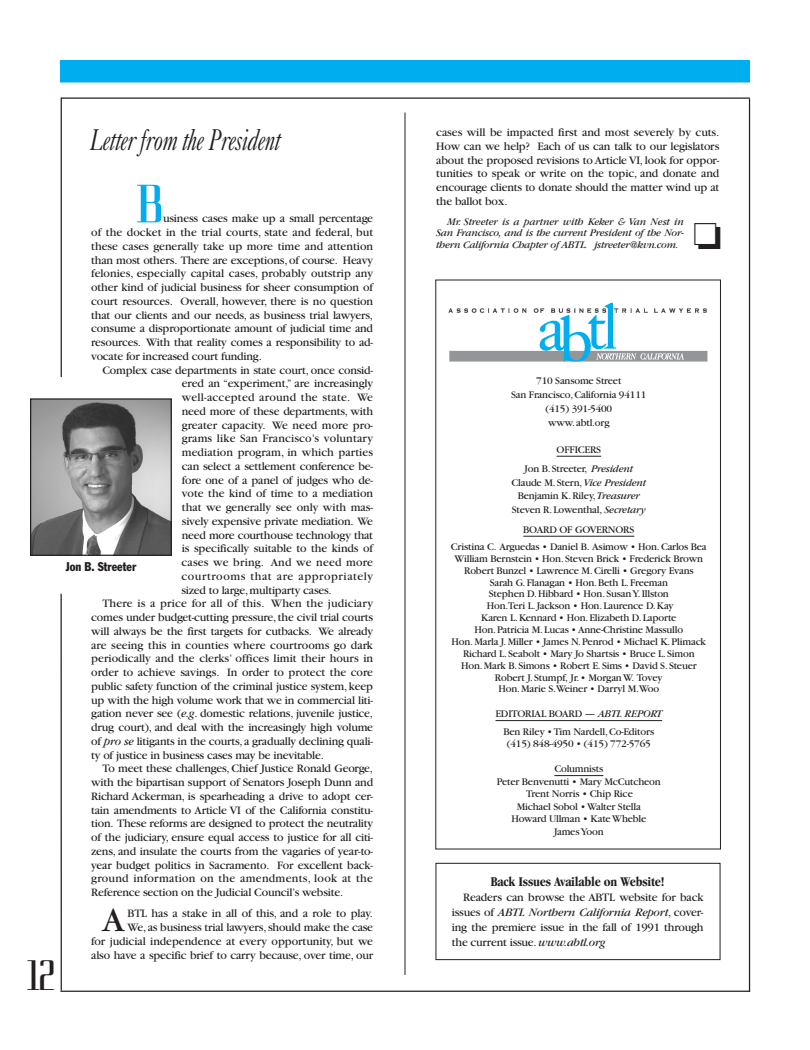
<style>
.page{position:relative;width:810px;height:1050px;background:#fff}
.page>*{position:absolute;margin:0;border:0;box-sizing:border-box;transform-origin:0 0}
.t1{font:500 53.75px "Eden";color:#00aeef}
.t2{font:500 42.5px "Eden";color:#231f20;scale:.95 1}
.t3{font:35.75px "Garamond";color:#231f20}
.t4{font:italic 30px "Caslon Five Forty";letter-spacing:-.015em;color:#231f20;scale:.7 1}
.t5{font:700 condensed 13.75px "Garamond";letter-spacing:-.015em;color:#231f20}
.t6{font:condensed 12.5px "Franklin Gothic";color:#231f20;scale:.95 1}
.t7{font:11.88px/13.8px "Garamond";letter-spacing:-.015em;color:#231f20;text-align:justify}
.t8{font:11.88px "Garamond";letter-spacing:.005em;color:#231f20}
.t9{font:11.88px "Garamond";letter-spacing:.02em;color:#231f20}
.t10{font:11.88px "Garamond";letter-spacing:.015em;color:#231f20}
.t11{font:11.88px "Garamond";letter-spacing:.01em;color:#231f20}
.t12{font:11.88px "Garamond";letter-spacing:.045em;color:#231f20}
.t13{font:10.62px/11.9px "Garamond";letter-spacing:-.015em;color:#231f20;text-align:center}
.t14{font:italic 10.62px/11.9px "Garamond";letter-spacing:-.015em;color:#231f20;text-align:justify}
.s1{font-style:italic}
</style>
<div class="page">
<div style="left:436px;top:280px;width:285px;height:569px;border:1px solid #231f20"></div>
<hr style="left:557px;top:456px;width:44px;height:1px;background:#231f20">
<hr style="left:523px;top:536px;width:111px;height:1px;background:#231f20">
<hr style="left:496px;top:720px;width:166px;height:1px;background:#231f20">
<hr style="left:554px;top:775px;width:49px;height:1px;background:#231f20">
<div style="left:60px;top:60px;width:690px;height:22px;background:#00aeef"></div>
<hr style="left:405px;top:112px;width:1px;height:863px;background:#231f20">
<div style="left:436px;top:863px;width:284px;height:97px;border:1px solid #231f20"></div>
<hr style="left:61px;top:98px;width:689px;height:1px;background:#231f20">
<hr style="left:60px;top:991px;width:689px;height:1px;background:#231f20">
<hr style="left:61px;top:594px;width:1px;height:397px;background:#231f20">
<hr style="left:749px;top:99px;width:1px;height:893px;background:#231f20">
<img style="left:32px;top:400px;width:138px;height:154px">
<div style="left:30px;top:398px;width:142px;height:158px;border:1px solid #231f20"></div>
<hr style="left:61px;top:98px;width:1px;height:279px;background:#231f20">
<img style="left:448px;top:302px;width:260px;height:60px">
<h2 class="t2" style="left:27px;top:960px;width:32px">12</h2>
<h3 class="t4" style="left:91px;top:129px;width:273px">Letter from the President</h3>
<p class="t7" style="left:436px;top:126px;width:285px">cases will be impacted first and most severely by cuts.<br>How can we help? Each of us can talk to our legislators about the proposed revisions to Article VI, look for oppor&shy;tunities to speak or write on the topic, and donate and encourage clients to donate should the matter wind up at the ballot box.</p>
<p class="t14" style="left:436px;top:216px;width:249px;text-indent:11px">Mr. Streeter is a partner with Keker &amp; Van Nest in San Francisco, and is the current President of the Nor&shy;thern California Chapter of ABTL. jstreeter@kvn.com.</p>
<h1 class="t1" style="left:136px;top:184px;width:29px">B</h1>
<p class="t7" style="left:91px;top:213px;width:283px;text-indent:72px">usiness cases make up a small percentage of the docket in the trial courts, state and federal, but these cases generally take up more time and attention than most others. There are exceptions, of course. Heavy felonies, especially capital cases, probably outstrip any other kind of judicial business for sheer consumption of court resources. Overall, however, there is no question that our clients and our needs, as business trial lawyers, consume a disproportionate amount of judicial time and resources. With that reality comes a responsibility to ad&shy;vocate for increased court funding.</p>
<p class="t7" style="left:103px;top:364px;width:272px">Complex case departments in state court, once consid-</p>
<p class="t7" style="left:182px;top:378px;width:193px">ered an “experiment,” are increasingly</p>
<p class="t9" style="left:182px;top:393px;width:193px">well-accepted around the state. We</p>
<p class="t7" style="left:182px;top:405px;width:193px">need more of these departments, with</p>
<p class="t7" style="left:182px;top:419px;width:193px">greater capacity. We need more pro-</p>
<p class="t11" style="left:182px;top:434px;width:193px">grams like San Francisco’s voluntary</p>
<p class="t8" style="left:182px;top:448px;width:193px">mediation program, in which parties</p>
<p class="t7" style="left:182px;top:460px;width:193px">can select a settlement conference be-</p>
<p class="t7" style="left:182px;top:474px;width:193px">fore one of a panel of judges who de-</p>
<p class="t7" style="left:182px;top:488px;width:193px">vote the kind of time to a mediation</p>
<p class="t7" style="left:182px;top:502px;width:193px">that we generally see only with mas-</p>
<p class="t7" style="left:182px;top:515px;width:193px">sively expensive private mediation. We</p>
<p class="t7" style="left:182px;top:529px;width:193px">need more courthouse technology that</p>
<p class="t7" style="left:182px;top:543px;width:193px">is specifically suitable to the kinds of</p>
<p class="t10" style="left:182px;top:558px;width:193px">cases we bring. And we need more</p>
<p class="t12" style="left:182px;top:572px;width:193px">courtrooms that are appropriately</p>
<p class="t7" style="left:182px;top:584px;width:152px">sized to large,multiparty cases.</p>
<p class="t10" style="left:102px;top:599px;width:272px">There is a price for all of this. When the judiciary</p>
<p class="t7" style="left:91px;top:612px;width:283px">comes under budget-cutting pressure,the civil trial courts</p>
<p class="t7" style="left:91px;top:625px;width:283px">will always be the first targets for cutbacks. We already</p>
<p class="t8" style="left:91px;top:641px;width:283px">are seeing this in counties where courtrooms go dark</p>
<p class="t7" style="left:91px;top:653px;width:283px">periodically and the clerks’ offices limit their hours in</p>
<p class="t7" style="left:91px;top:667px;width:283px">order to achieve savings. In order to protect the core</p>
<p class="t7" style="left:91px;top:680px;width:283px">public safety function of the criminal justice system, keep</p>
<p class="t7" style="left:91px;top:694px;width:283px">up with the high volume work that we in commercial liti-</p>
<p class="t7" style="left:91px;top:708px;width:283px">gation never see (<span class="s1">e.g</span>. domestic relations, juvenile justice,</p>
<p class="t7" style="left:91px;top:722px;width:283px">drug court), and deal with the increasingly high volume</p>
<p class="t7" style="left:91px;top:735px;width:283px">of <span class="s1">pro se</span> litigants in the courts,a gradually declining quali-</p>
<p class="t7" style="left:91px;top:749px;width:234px">ty of justice in business cases may be inevitable.</p>
<p class="t7" style="left:102px;top:763px;width:272px">To meet these challenges, Chief Justice Ronald George,</p>
<p class="t7" style="left:91px;top:777px;width:283px">with the bipartisan support of Senators Joseph Dunn and</p>
<p class="t7" style="left:91px;top:790px;width:283px">Richard Ackerman, is spearheading a drive to adopt cer-</p>
<p class="t7" style="left:91px;top:804px;width:283px">tain amendments to Article VI of the California constitu-</p>
<p class="t7" style="left:91px;top:818px;width:283px">tion. These reforms are designed to protect the neutrality</p>
<p class="t7" style="left:91px;top:832px;width:283px">of the judiciary, ensure equal access to justice for all citi-</p>
<p class="t7" style="left:91px;top:845px;width:283px">zens, and insulate the courts from the vagaries of year-to-</p>
<p class="t7" style="left:91px;top:859px;width:283px">year budget politics in Sacramento. For excellent back-</p>
<p class="t9" style="left:91px;top:874px;width:283px">ground information on the amendments, look at the</p>
<p class="t7" style="left:91px;top:887px;width:253px">Reference section on the Judicial Council’s website.</p>
<h3 class="t3" style="left:102px;top:907px;width:24px">A</h3>
<p class="t13" style="left:511px;top:375px;width:137px;line-height:13.8px">710 Sansome Street<br>San Francisco,California 94111 (415) 391-5400<br>www.abtl.org</p>
<p class="t13" style="left:525px;top:441px;width:110px;line-height:18.8px">OFFICERS<br>Jon B.Streeter, <span class="s1">President</span></p>
<p class="t13" style="left:511px;top:476px;width:136px;line-height:13.8px">Claude M.Stern,<span class="s1">Vice President<br></span>Benjamin K.Riley,<span class="s1">Treasurer<br></span>Steven R.Lowenthal, <span class="s1">Secretary</span></p>
<p class="t13" style="left:451px;top:522px;width:257px;line-height:16.9px">BOARD OF GOVERNORS<br>Cristina C. Arguedas • Daniel B. Asimow • Hon.Carlos Bea</p>
<p class="t13" style="left:452px;top:554px;width:256px">William Bernstein • Hon.Steven Brick • Frederick Brown Robert Bunzel • Lawrence M.Cirelli • Gregory Evans Sarah G.Flanagan • Hon.Beth L.Freeman<br>Stephen D.Hibbard • Hon.Susan Y.Illston<br>Hon.Teri L.Jackson • Hon.Laurence D.Kay<br>Karen L.Kennard • Hon.Elizabeth D.Laporte<br>Hon.Patricia M.Lucas • Anne-Christine Massullo Hon.Marla J.Miller • James N.Penrod • Michael K.Plimack Richard L.Seabolt • Mary Jo Shartsis • Bruce L.Simon Hon.Mark B.Simons • Robert E.Sims • David S.Steuer Robert J.Stumpf, Jr.• Morgan W. Tovey<br>Hon.Marie S.Weiner • Darryl M.Woo</p>
<p class="t13" style="left:496px;top:706px;width:168px;line-height:17.5px">EDITORIAL BOARD — <span class="s1">ABTL REPORT<br></span>Ben Riley • Tim Nardell,Co-Editors</p>
<p class="t13" style="left:507px;top:739px;width:145px">(415) 848-4950 • (415) 772-5765</p>
<p class="t13" style="left:497px;top:764px;width:165px;line-height:12.5px">Columnists<br>Peter Benvenutti • Mary McCutcheon<br>Trent Norris • Chip Rice<br>Michael Sobol • Walter Stella<br>Howard Ullman • Kate Wheble<br>James Yoon</p>
<p class="t6" style="left:66px;top:562px;width:76px">Jon B. Streeter</p>
<p class="t5" style="left:491px;top:876px;width:175px">Back Issues Available on Website!</p>
<p class="t7" style="left:452px;top:891px;width:253px;line-height:15px;text-indent:11px">Readers can browse the ABTL website for back issues of <span class="s1">ABTL Northern California Report</span>, cover&shy;ing the premiere issue in the fall of 1991 through the current issue.<span class="s1">www.abtl.org</span></p>
<p class="t7" style="left:91px;top:908px;width:283px;text-align:right">BTL has a stake in all of this, and a role to play.<br>We, as business trial lawyers,should make the case<br>for judicial independence at every opportunity, but we also have a specific brief to carry because, over time, our</p>
</div>
